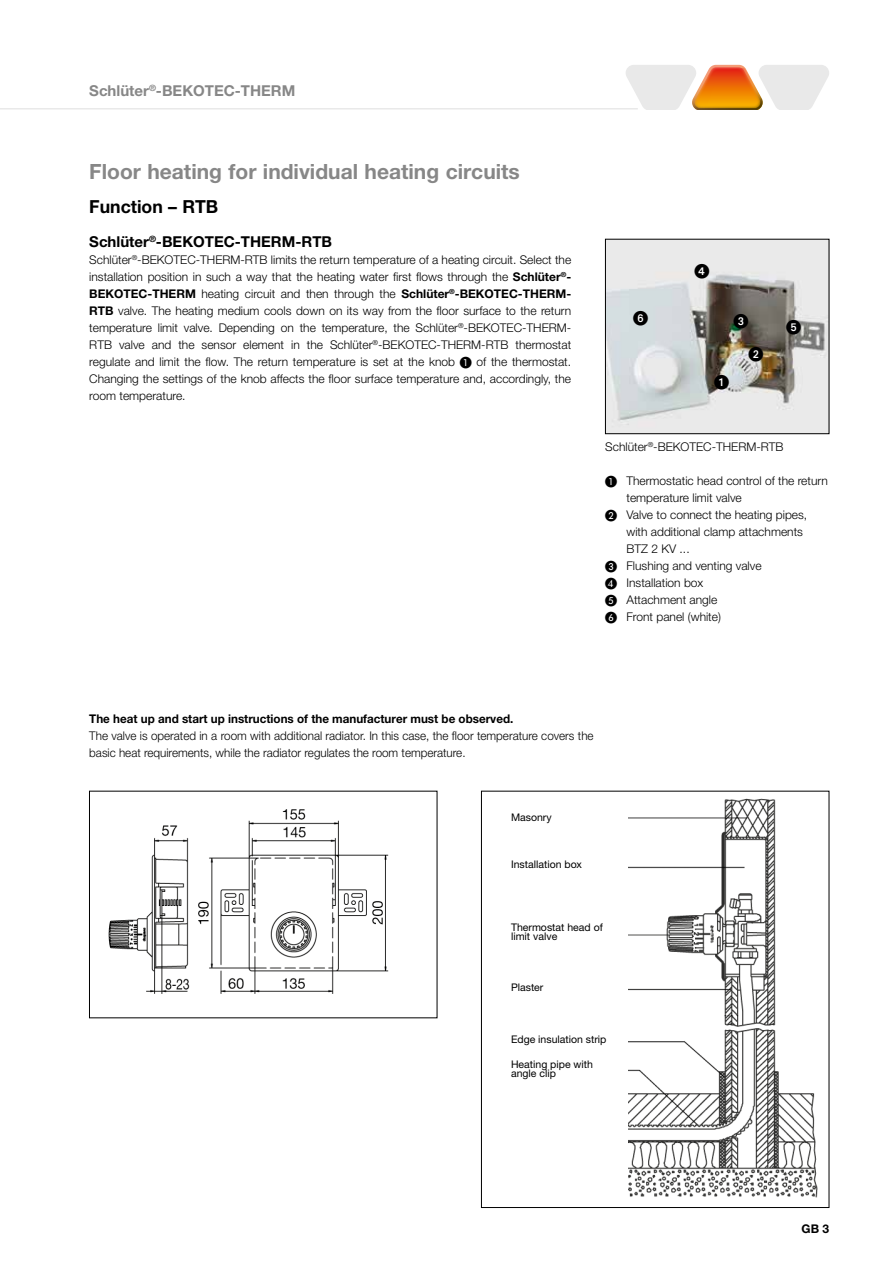
<style>
.page{position:relative;width:893px;height:1263px;background:#fff}
.page>*{position:absolute;margin:0;border:0;box-sizing:border-box;transform-origin:0 0}
.t1{font:700 21px "Helvetica Neue LT Pro";color:#878787}
.t2{font:700 18px "Helvetica Neue LT Pro";color:#000}
.t3{font:700 15px "Helvetica Neue LT Pro";color:#000}
.t4{font:700 15px "Helvetica Neue LT Pro";color:#878787}
.t5{font:15px "European Pi One";color:#000}
.t6{font:300 12px/17px "Helvetica Neue LT Pro";color:#000;text-align:justify}
.t7{font:700 12px "Helvetica Neue LT Pro";color:#000}
.t8{font:10.5px/9px "Helvetica Neue LTW1 G";color:#000}
.s1{font-weight:700}
.s2{font-family:"European Pi One";font-weight:400}
</style>
<div class="page">
<hr style="left:0;top:108px;width:638px;height:1px;background:#e9e9e9">
<img style="left:607px;top:241px;width:220px;height:191px">
<div style="left:605px;top:239px;width:224px;height:195px;border:1px solid #000"></div>
<div style="left:735px;top:316px;width:12px;height:11px;background:#fff;border-radius:50%"></div>
<div style="left:697px;top:265px;width:11px;height:12px;background:#fff;border-radius:50%"></div>
<div style="left:789px;top:322px;width:11px;height:11px;background:#fff;border-radius:50%"></div>
<div style="left:635px;top:314px;width:11px;height:11px;background:#fff;border-radius:50%"></div>
<div style="left:716px;top:376px;width:12px;height:12px;background:#fff;border-radius:50%"></div>
<div style="left:750px;top:348px;width:13px;height:12px;background:#fff;border-radius:50%"></div>
<img style="left:108px;top:809px;width:281px;height:185px">
<img style="left:629px;top:798px;width:189px;height:400px">
<div style="left:481px;top:791px;width:348px;height:417px;border:1px solid #000"></div>
<svg style="left:626px;top:65px;width:203px;height:45px"></svg>
<p class="t4" style="left:89px;top:81px;width:208px">Schlüter<sup>®</sup>-BEKOTEC-THERM</p>
<h1 class="t1" style="left:89px;top:158px;width:432px">Floor heating for individual heating circuits</h1>
<h2 class="t2" style="left:89px;top:195px;width:131px">Function – RTB</h2>
<p class="t3" style="left:89px;top:232px;width:244px">Schlüter<sup>®</sup>-BEKOTEC-THERM-RTB</p>
<p class="t6" style="left:89px;top:251px;width:483px">Schlüter<sup>®</sup>-BEKOTEC-THERM-RTB limits the return temperature of a heating circuit. Select the installation position in such a way that the heating water first flows through the <span class="s1">Schlüter</span><sup>®</sup><span class="s1">- BEKOTEC-THERM</span> heating circuit and then through the <span class="s1">Schlüter</span><sup>®</sup><span class="s1">-BEKOTEC-THERM-RTB</span> valve. The heating medium cools down on its way from the floor surface to the return temperature limit valve. Depending on the temperature, the Schlüter<sup>®</sup>-BEKOTEC-THERM-RTB valve and the sensor element in the Schlüter<sup>®</sup>-BEKOTEC-THERM-RTB thermostat regulate and limit the flow. The return temperature is set at the knob <span class="s2">A</span> of the thermostat.<br>Changing the settings of the knob affects the floor surface temperature and, accordingly, the room temperature.</p>
<p class="t5" style="left:633px;top:310px;width:16px">6</p>
<p class="t5" style="left:694px;top:263px;width:16px">4</p>
<p class="t5" style="left:733px;top:313px;width:16px">3</p>
<p class="t5" style="left:749px;top:345px;width:16px">2</p>
<p class="t5" style="left:714px;top:374px;width:16px">1</p>
<p class="t5" style="left:786px;top:319px;width:16px">5</p>
<p class="t6" style="left:605px;top:438px;width:180px">Schlüter<sup>®</sup>-BEKOTEC-THERM-RTB</p>
<p class="t6" style="left:605px;top:472px;width:224px"><span class="s2">A</span> Thermostatic head control of the return</p>
<p class="t6" style="left:626px;top:489px;width:117px">temperature limit valve</p>
<p class="t6" style="left:605px;top:506px;width:203px"><span class="s2">B</span> Valve to connect the heating pipes,</p>
<p class="t6" style="left:626px;top:523px;width:178px">with additional clamp attachments</p>
<p class="t6" style="left:626px;top:540px;width:65px">BTZ 2 KV ...</p>
<p class="t6" style="left:605px;top:557px;width:158px"><span class="s2">C</span> Flushing and venting valve</p>
<p class="t6" style="left:605px;top:574px;width:100px"><span class="s2">D</span> Installation box</p>
<p class="t6" style="left:605px;top:591px;width:114px"><span class="s2">E</span> Attachment angle</p>
<p class="t6" style="left:605px;top:608px;width:117px"><span class="s2">F</span> Front panel (white)</p>
<p class="t7" style="left:89px;top:711px;width:426px">The heat up and start up instructions of the manufacturer must be observed.</p>
<p class="t6" style="left:89px;top:727px;width:506px">The valve is operated in a room with additional radiator. In this case, the floor temperature covers the basic heat requirements, while the radiator regulates the room temperature.</p>
<p class="t8" style="left:511px;top:812px;width:42px">Masonry</p>
<p class="t8" style="left:511px;top:860px;width:72px">Installation box</p>
<p class="t8" style="left:511px;top:923px;width:93px">Thermostat head of limit valve</p>
<p class="t8" style="left:511px;top:983px;width:34px">Plaster</p>
<p class="t8" style="left:511px;top:1035px;width:97px">Edge insulation strip</p>
<p class="t8" style="left:511px;top:1059px;width:84px">Heating pipe with angle clip</p>
<p class="t7" style="left:802px;top:1221px;width:29px">GB 3</p>
</div>
